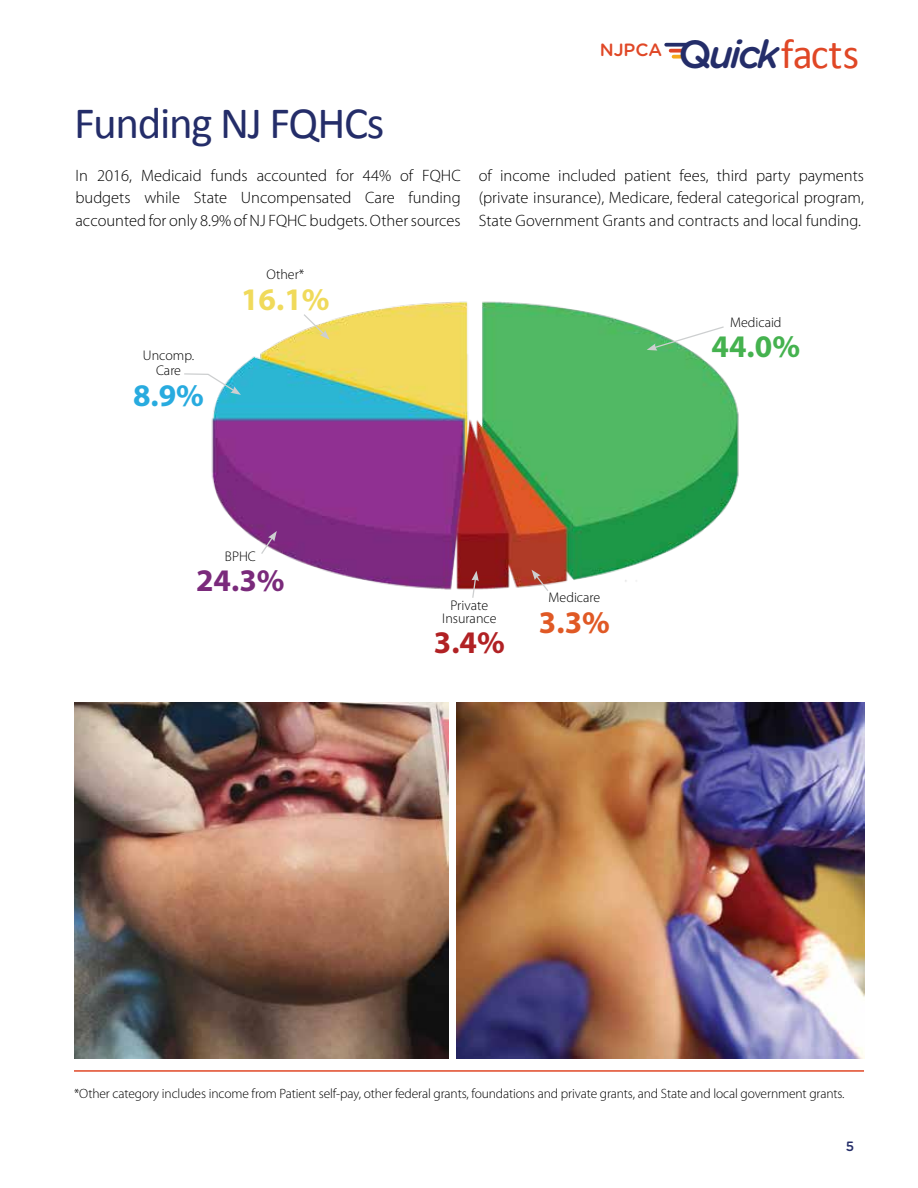
<style>
.page{position:relative;width:918px;height:1188px;background:#fff}
.page>*{position:absolute;margin:0;border:0;box-sizing:border-box;transform-origin:0 0}
.t1{font:45px "Calibri";letter-spacing:-.03em;color:#242d69}
.t2{font:700 31.5px "Myriad Pro";color:#f0da5b}
.t3{font:700 31.5px "Myriad Pro";color:#7a2a7b}
.t4{font:700 31.5px "Myriad Pro";color:#45b24f}
.t5{font:700 31.5px "Myriad Pro";color:#28abdf}
.t6{font:700 31.5px "Myriad Pro";color:#b12124}
.t7{font:700 31.5px "Myriad Pro";color:#e05925}
.t8{font:500 17.7px "Gotham Rounded";color:#e04726}
.t9{font:300 16.5px/22.5px "Myriad Pro";color:#000;text-align:justify}
.t10{font:300 13.95px/15px "Myriad Pro";color:#000;text-align:center}
.t11{font:300 13.5px "Myriad Pro";letter-spacing:-.01em;color:#000}
.t12{font:500 13.5px "Gotham Rounded";color:#242d69}
.s1{font-size:39.3px;color:#242d69}
.s2{font-style:italic;font-size:39.3px;color:#242d69}
.s3{font-family:"Calibri";font-weight:400;font-size:42px}
</style>
<div class="page">
<img style="left:211px;top:301px;width:528px;height:289px">
<svg style="left:302px;top:313px;width:28px;height:27px"></svg>
<svg style="left:647px;top:325px;width:78px;height:26px"></svg>
<svg style="left:184px;top:373px;width:57px;height:22px"></svg>
<svg style="left:532px;top:570px;width:18px;height:21px"></svg>
<svg style="left:260px;top:531px;width:17px;height:24px"></svg>
<svg style="left:471px;top:571px;width:8px;height:27px"></svg>
<svg style="left:666px;top:43px;width:22px;height:4px"></svg>
<svg style="left:671px;top:49px;width:12px;height:4px"></svg>
<svg style="left:671px;top:55px;width:14px;height:4px"></svg>
<img style="left:456px;top:702px;width:408px;height:357px">
<hr style="left:74px;top:1070px;width:790px;height:2px;background:#e04726">
<img style="left:74px;top:702px;width:374px;height:357px">
<h1 class="t1" style="left:74px;top:92px;width:312px">Funding NJ FQHCs</h1>
<p class="t8" style="left:600px;top:38px;width:261px">NJPCA <span class="s1">Q</span><span class="s2">uick</span><span class="s3">facts</span></p>
<p class="t9" style="left:75px;top:164px;width:387px">In 2016, Medicaid funds accounted for 44% of FQHC budgets while State Uncompensated Care funding accounted for only 8.9% of NJ FQHC budgets. Other sources</p>
<p class="t9" style="left:479px;top:164px;width:387px">of income included patient fees, third party payments (private insurance), Medicare, federal categorical program, State Government Grants and contracts and local funding.</p>
<p class="t10" style="left:143px;top:349px;width:53px">Uncomp.<br>Care</p>
<h2 class="t5" style="left:133px;top:375px;width:72px">8.9%</h2>
<p class="t10" style="left:266px;top:267px;width:39px">Other*</p>
<h2 class="t2" style="left:241px;top:279px;width:90px">16.1%</h2>
<p class="t10" style="left:225px;top:549px;width:32px">BPHC</p>
<h2 class="t3" style="left:196px;top:560px;width:90px">24.3%</h2>
<p class="t10" style="left:442px;top:599px;width:56px;line-height:12.8px">Private<br>Insurance</p>
<h2 class="t6" style="left:434px;top:622px;width:72px">3.4%</h2>
<p class="t10" style="left:549px;top:591px;width:53px">Medicare</p>
<h2 class="t7" style="left:539px;top:602px;width:72px">3.3%</h2>
<p class="t10" style="left:730px;top:315px;width:53px">Medicaid</p>
<h2 class="t4" style="left:712px;top:326px;width:90px">44.0%</h2>
<p class="t11" style="left:74px;top:1086px;width:772px">*Other category includes income from Patient self-pay, other federal grants, foundations and private grants, and State and local government grants.</p>
<p class="t12" style="left:846px;top:1136px;width:10px">5</p>
</div>
